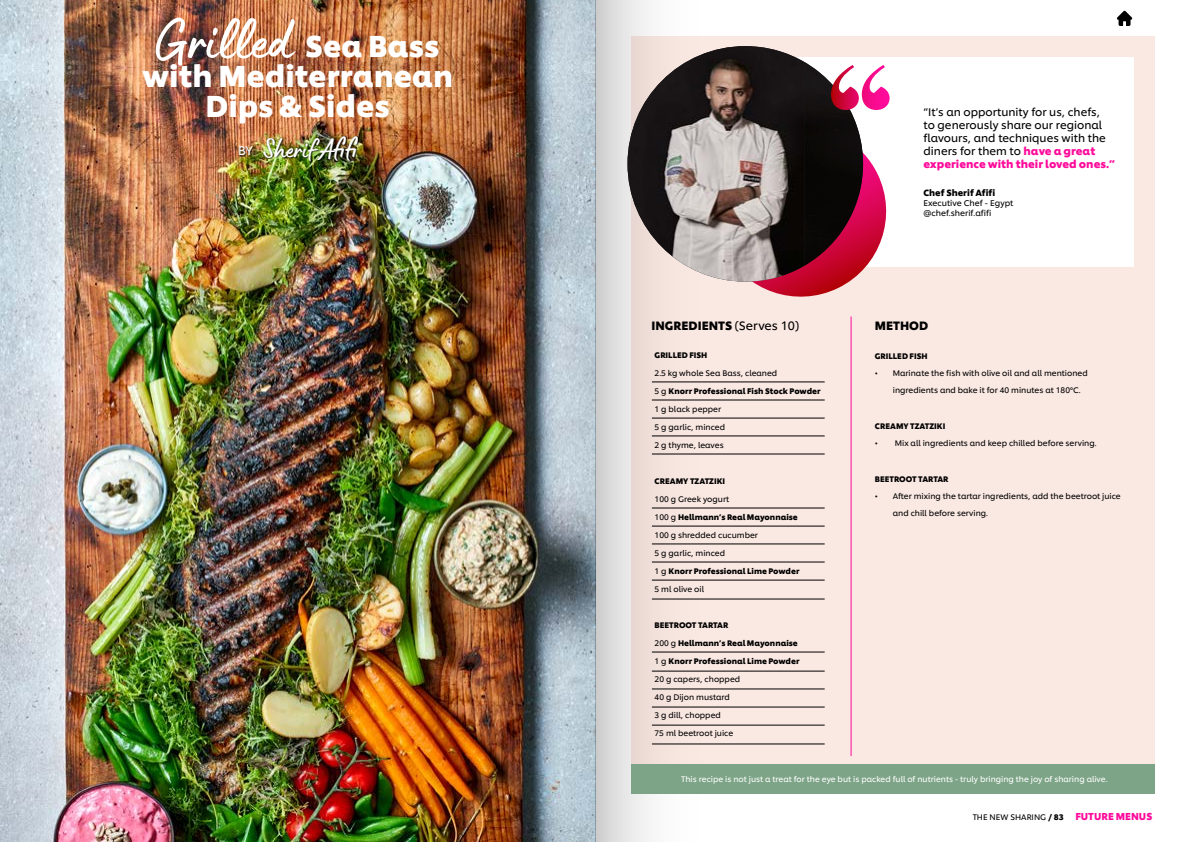
<style>
.page{position:relative;width:1191px;height:842px;background:#fff}
.page>*{position:absolute;margin:0;border:0;box-sizing:border-box;transform-origin:0 0}
.t1{font:60px "Lumios Marker";color:#fff}
.t2{font:700 30px/30px "Unilever Shilling";color:#fff;text-align:center}
.t3{font:28px "Lumios Marker";color:#fff}
.t4{font:12.5px "Unilever Shilling";color:#fff}
.t5{font:700 12px "Unilever Shilling";color:#000}
.t6{font:11px/13px "Unilever Shilling";color:#000}
.t7{font:700 9px "Unilever Shilling";color:#000}
.t8{font:8.2px/10px "Unilever Shilling";color:#000}
.t9{font:8px/17px "Unilever Shilling";color:#000}
.t10{font:700 8px "Unilever Shilling";color:#000}
.t11{font:8px "Unilever Shilling";color:#fff}
.s1{font-family:"Unilever Shilling";font-weight:700;font-size:30px}
.s2{font-weight:400}
.s3{font-weight:700;color:#ff0b9b}
.s4{font-weight:700}
.s5{font-weight:700;font-size:10px;color:#ff0b9b}
</style>
<div class="page">
<svg style="left:1117px;top:11px;width:15px;height:15px"></svg>
<img style="left:0;top:0;width:595px;height:842px">
<div style="left:240px;top:136px;width:120px;height:26px;background:#000;opacity:.75"></div>
<div style="left:631px;top:36px;width:524px;height:758px;background:#fae8e2"></div>
<svg style="left:595px;top:0;width:165px;height:842px"></svg>
<hr style="left:851px;top:316px;width:1px;height:440px;background:#ff0b9b">
<hr style="left:652px;top:382px;width:172px;height:1px;background:#000">
<hr style="left:652px;top:400px;width:172px;height:1px;background:#000">
<hr style="left:652px;top:418px;width:172px;height:1px;background:#000">
<hr style="left:652px;top:436px;width:172px;height:1px;background:#000">
<hr style="left:652px;top:454px;width:172px;height:1px;background:#000">
<hr style="left:652px;top:508px;width:172px;height:1px;background:#000">
<hr style="left:652px;top:526px;width:172px;height:1px;background:#000">
<hr style="left:652px;top:544px;width:172px;height:1px;background:#000">
<hr style="left:652px;top:562px;width:172px;height:1px;background:#000">
<hr style="left:652px;top:580px;width:172px;height:1px;background:#000">
<hr style="left:652px;top:599px;width:172px;height:1px;background:#000">
<hr style="left:652px;top:671px;width:172px;height:1px;background:#000">
<hr style="left:652px;top:689px;width:172px;height:1px;background:#000">
<hr style="left:652px;top:707px;width:172px;height:1px;background:#000">
<div style="left:631px;top:764px;width:524px;height:30px;background:#7da487"></div>
<hr style="left:652px;top:725px;width:172px;height:1px;background:#000">
<hr style="left:652px;top:744px;width:172px;height:1px;background:#000">
<hr style="left:652px;top:652px;width:172px;height:1px;background:#000">
<div style="left:725px;top:57px;width:409px;height:210px;background:#fff"></div>
<svg style="left:703px;top:153px;width:184px;height:156px"></svg>
<img style="left:627px;top:46px;width:177px;height:236px">
<img style="left:804px;top:62px;width:59px;height:204px">
<svg style="left:831px;top:65px;width:58px;height:45px"></svg>
<h1 class="t1" style="left:156px;top:1px;width:285px">Grilled <span class="s1">Sea Bass</span></h1>
<h2 class="t2" style="left:142px;top:58px;width:312px">with Mediterranean<br>Dips &amp; Sides</h2>
<h3 class="t4" style="left:238px;top:141px;width:17px">BY</h3>
<h3 class="t3" style="left:262px;top:130px;width:97px">Sherif Afifi</h3>
<h3 class="t5" style="left:651px;top:316px;width:149px">INGREDIENTS <span class="s2">(Serves 10)</span></h3>
<p class="t10" style="left:654px;top:349px;width:54px">GRILLED FISH</p>
<p class="t9" style="left:654px;top:364px;width:124px">2.5 kg whole Sea Bass, cleaned</p>
<p class="t10" style="left:654px;top:385px;width:167px"><span class="s2">5 g</span> Knorr Professional Fish Stock Powder</p>
<p class="t9" style="left:654px;top:400px;width:68px">1 g black pepper</p>
<p class="t9" style="left:654px;top:418px;width:72px">5 g garlic, minced</p>
<p class="t9" style="left:654px;top:436px;width:71px">2 g thyme, leaves</p>
<p class="t10" style="left:654px;top:475px;width:72px">CREAMY TZATZIKI</p>
<p class="t9" style="left:654px;top:490px;width:76px">100 g Greek yogurt</p>
<p class="t10" style="left:654px;top:511px;width:145px"><span class="s2">100 g</span> Hellmann’s Real Mayonnaise</p>
<p class="t9" style="left:654px;top:526px;width:105px">100 g shredded cucumber</p>
<p class="t9" style="left:654px;top:544px;width:72px">5 g garlic, minced</p>
<p class="t10" style="left:654px;top:565px;width:146px"><span class="s2">1 g</span> Knorr Professional Lime Powder</p>
<p class="t9" style="left:654px;top:580px;width:51px">5 ml olive oil</p>
<p class="t10" style="left:654px;top:619px;width:75px">BEETROOT TARTAR</p>
<p class="t10" style="left:654px;top:637px;width:145px"><span class="s2">200 g</span> Hellmann’s Real Mayonnaise</p>
<p class="t10" style="left:654px;top:655px;width:146px"><span class="s2">1 g</span> Knorr Professional Lime Powder</p>
<p class="t9" style="left:654px;top:670px;width:87px">20 g capers, chopped</p>
<p class="t9" style="left:654px;top:688px;width:77px">40 g Dijon mustard</p>
<p class="t9" style="left:654px;top:706px;width:68px">3 g dill, chopped</p>
<p class="t9" style="left:654px;top:724px;width:80px">75 ml beetroot juice</p>
<h3 class="t6" style="left:923px;top:104px;width:193px">“It’s an opportunity for us, chefs,<br>to generously share our regional flavours, and techniques with the diners for them to <span class="s3">have a great experience with their loved ones.”</span></h3>
<p class="t7" style="left:923px;top:186px;width:73px">Chef Sherif Afifi</p>
<p class="t8" style="left:923px;top:198px;width:91px">Executive Chef - Egypt @chef.sherif.afifi</p>
<h3 class="t5" style="left:874px;top:316px;width:55px">METHOD</h3>
<p class="t10" style="left:874px;top:350px;width:54px">GRILLED FISH</p>
<p class="t9" style="left:892px;top:364px;width:196px;text-indent:-18px">• Marinate the fish with olive oil and all mentioned ingredients and bake it for 40 minutes at 180°C.</p>
<p class="t10" style="left:874px;top:420px;width:72px">CREAMY TZATZIKI</p>
<p class="t9" style="left:874px;top:434px;width:223px">• Mix all ingredients and keep chilled before serving.</p>
<p class="t10" style="left:874px;top:473px;width:75px">BEETROOT TARTAR</p>
<p class="t9" style="left:892px;top:487px;width:229px;text-indent:-18px">• After mixing the tartar ingredients, add the beetroot juice and chill before serving.</p>
<p class="t11" style="left:681px;top:773px;width:428px">This recipe is not just a treat for the eye but is packed full of nutrients - truly bringing the joy of sharing alive.</p>
<p class="t9" style="left:972px;top:807px;width:181px">THE NEW SHARING <span class="s4">/ 83</span> <span class="s5">FUTURE MENUS</span></p>
</div>
